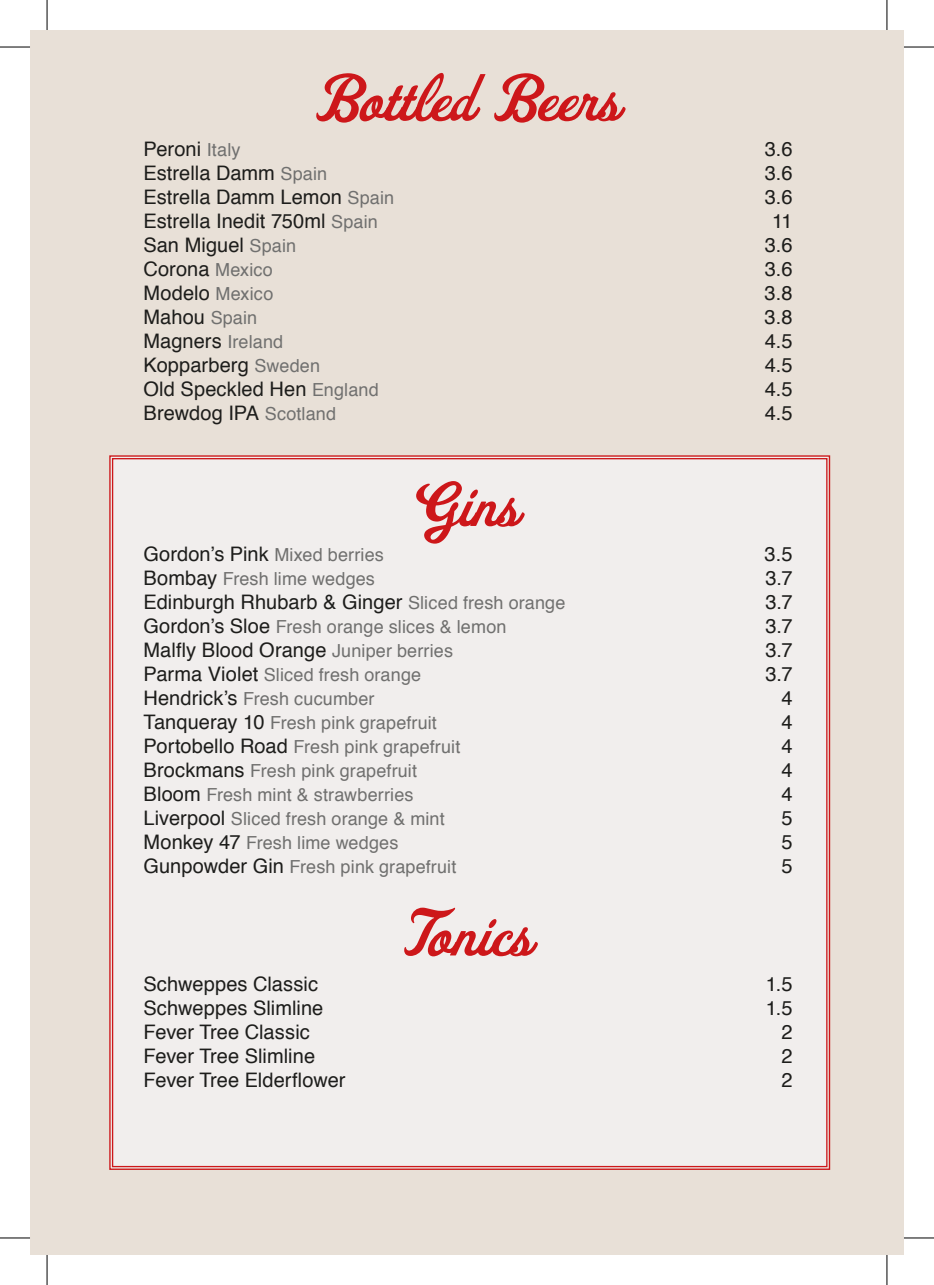
<style>
.page{position:relative;width:934px;height:1285px;background:#fff}
.page>*{position:absolute;margin:0;border:0;box-sizing:border-box;transform-origin:0 0}
.t1{font:62px "Fenway Park JF";letter-spacing:.005em;color:#cd171a}
.t2{font:20px "Helvetica";letter-spacing:.005em;color:#1d1d1b}
.t3{font:18px "Helvetica";letter-spacing:.005em;color:#70706f}
.s1{font-size:18px;color:#70706f}
.s2{font-family:"Milkshake"}
.s3{font-size:20px;color:#1d1d1b}
</style>
<div class="page">
<div style="left:30px;top:30px;width:873px;height:1225px;background:#e8e0d7"></div>
<div style="left:109px;top:455px;width:721px;height:715px;background:#f1eeed"></div>
<hr style="left:0;top:47px;width:30px;height:1px;background:#000">
<hr style="left:903px;top:47px;width:30px;height:1px;background:#000">
<hr style="left:0;top:1237px;width:30px;height:1px;background:#000">
<hr style="left:903px;top:1237px;width:30px;height:1px;background:#000">
<hr style="left:47px;top:0;width:1px;height:30px;background:#000">
<hr style="left:47px;top:1255px;width:1px;height:30px;background:#000">
<hr style="left:886px;top:0;width:1px;height:30px;background:#000">
<hr style="left:886px;top:1255px;width:1px;height:30px;background:#000">
<h1 class="t1" style="left:315px;top:59px;width:305px">Bottled Beers</h1>
<p class="t2" style="left:143px;top:133px;width:98px">Peroni <span class="s1">Italy</span></p>
<p class="t2" style="left:764px;top:133px;width:29px">3.6</p>
<p class="t2" style="left:143px;top:157px;width:185px">Estrella Damm <span class="s1">Spain</span></p>
<p class="t2" style="left:764px;top:157px;width:29px">3.6</p>
<p class="t2" style="left:143px;top:181px;width:252px">Estrella Damm Lemon <span class="s1">Spain</span></p>
<p class="t2" style="left:764px;top:181px;width:29px">3.6</p>
<p class="t2" style="left:143px;top:205px;width:236px">Estrella Inedit 750ml <span class="s1">Spain</span></p>
<p class="t2" style="left:771px;top:205px;width:22px">11</p>
<p class="t2" style="left:143px;top:229px;width:154px">San Miguel <span class="s1">Spain</span></p>
<p class="t2" style="left:764px;top:229px;width:29px">3.6</p>
<p class="t2" style="left:143px;top:253px;width:131px">Corona <span class="s1">Mexico</span></p>
<p class="t2" style="left:764px;top:253px;width:29px">3.6</p>
<p class="t2" style="left:143px;top:277px;width:131px">Modelo <span class="s1">Mexico</span></p>
<p class="t2" style="left:764px;top:277px;width:29px">3.8</p>
<p class="t2" style="left:143px;top:301px;width:115px">Mahou <span class="s1">Spain</span></p>
<p class="t2" style="left:764px;top:301px;width:29px">3.8</p>
<p class="t2" style="left:143px;top:325px;width:141px">Magners <span class="s1">Ireland</span></p>
<p class="t2" style="left:764px;top:325px;width:29px">4.5</p>
<p class="t2" style="left:143px;top:349px;width:178px">Kopparberg <span class="s1">Sweden</span></p>
<p class="t2" style="left:764px;top:349px;width:29px">4.5</p>
<p class="t2" style="left:143px;top:373px;width:237px">Old Speckled Hen <span class="s1">England</span></p>
<p class="t2" style="left:764px;top:373px;width:29px">4.5</p>
<p class="t2" style="left:143px;top:397px;width:194px">Brewdog IPA <span class="s1">Scotland</span></p>
<p class="t2" style="left:764px;top:397px;width:29px">4.5</p>
<h1 class="t1" style="left:416px;top:464px;width:103px"><span class="s2">G</span>ins</h1>
<p class="t2" style="left:143px;top:539px;width:242px">Gordon’s Pink <span class="s1">Mixed berries</span></p>
<p class="t2" style="left:764px;top:539px;width:29px">3.5</p>
<p class="t3" style="left:143px;top:565px;width:233px"><span class="s3">Bombay</span> Fresh lime wedges</p>
<p class="t2" style="left:765px;top:563px;width:29px">3.7</p>
<p class="t2" style="left:143px;top:587px;width:423px">Edinburgh Rhubarb &amp; Ginger <span class="s1">Sliced fresh orange</span></p>
<p class="t2" style="left:765px;top:587px;width:29px">3.7</p>
<p class="t3" style="left:143px;top:613px;width:364px"><span class="s3">Gordon’s Sloe</span> Fresh orange slices &amp; lemon</p>
<p class="t2" style="left:765px;top:611px;width:29px">3.7</p>
<p class="t2" style="left:143px;top:635px;width:311px">Malfly Blood Orange <span class="s1">Juniper berries</span></p>
<p class="t2" style="left:765px;top:635px;width:29px">3.7</p>
<p class="t3" style="left:143px;top:661px;width:279px"><span class="s3">Parma Violet</span> Sliced fresh orange</p>
<p class="t2" style="left:765px;top:659px;width:29px">3.7</p>
<p class="t3" style="left:143px;top:685px;width:232px"><span class="s3">Hendrick’s</span> Fresh cucumber</p>
<p class="t2" style="left:781px;top:683px;width:13px">4</p>
<p class="t3" style="left:143px;top:709px;width:295px"><span class="s3">Tanqueray 10</span> Fresh pink grapefruit</p>
<p class="t2" style="left:781px;top:707px;width:13px">4</p>
<p class="t3" style="left:143px;top:733px;width:318px"><span class="s3">Portobello Road</span> Fresh pink grapefruit</p>
<p class="t2" style="left:781px;top:731px;width:13px">4</p>
<p class="t3" style="left:143px;top:757px;width:275px"><span class="s3">Brockmans</span> Fresh pink grapefruit</p>
<p class="t2" style="left:781px;top:755px;width:13px">4</p>
<p class="t3" style="left:143px;top:781px;width:271px"><span class="s3">Bloom</span> Fresh mint &amp; strawberries</p>
<p class="t2" style="left:781px;top:779px;width:13px">4</p>
<p class="t3" style="left:143px;top:805px;width:302px"><span class="s3">Liverpool</span> Sliced fresh orange &amp; mint</p>
<p class="t2" style="left:781px;top:803px;width:13px">5</p>
<p class="t3" style="left:143px;top:829px;width:256px"><span class="s3">Monkey 47</span> Fresh lime wedges</p>
<p class="t2" style="left:781px;top:827px;width:13px">5</p>
<p class="t3" style="left:143px;top:853px;width:314px"><span class="s3">Gunpowder Gin</span> Fresh pink grapefruit</p>
<p class="t2" style="left:781px;top:851px;width:13px">5</p>
<h1 class="t1" style="left:403px;top:894px;width:130px">Tonics</h1>
<p class="t2" style="left:143px;top:968px;width:176px">Schweppes Classic</p>
<p class="t2" style="left:765px;top:968px;width:28px">1.5</p>
<p class="t2" style="left:143px;top:992px;width:181px">Schweppes Slimline</p>
<p class="t2" style="left:765px;top:992px;width:28px">1.5</p>
<p class="t2" style="left:143px;top:1016px;width:168px">Fever Tree Classic</p>
<p class="t2" style="left:781px;top:1016px;width:13px">2</p>
<p class="t2" style="left:143px;top:1040px;width:173px">Fever Tree Slimline</p>
<p class="t2" style="left:781px;top:1040px;width:13px">2</p>
<p class="t2" style="left:143px;top:1064px;width:203px">Fever Tree Elderflower</p>
<p class="t2" style="left:781px;top:1064px;width:13px">2</p>
</div>
